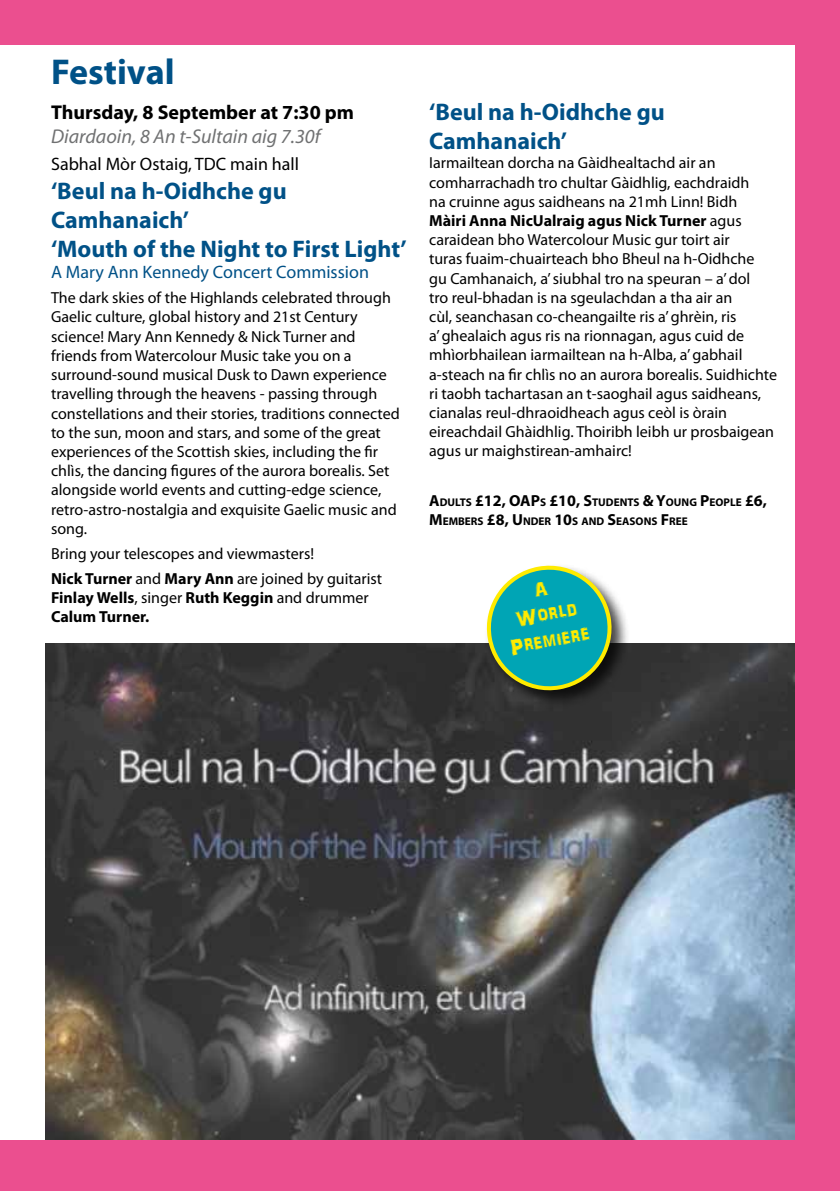
<style>
.page{position:relative;width:840px;height:1191px;background:#fff}
.page>*{position:absolute;margin:0;border:0;box-sizing:border-box;transform-origin:0 0}
.t1{font:700 36px "Myriad Pro";color:#005187}
.t2{font:700 24px/28.8px "Myriad Pro";color:#005187}
.t3{font:22px/26.4px "ARDARLING";color:#ffeb00;text-align:center}
.t4{font:italic 20px "Myriad Pro";color:#707172}
.t5{font:700 20px "Myriad Pro";color:#000}
.t6{font:18px "Myriad Pro";color:#005187}
.t7{font:18px "Myriad Pro";color:#000}
.t8{font:16px/19.2px "Myriad Pro";color:#000}
.t9{font:700 16px/19.2px "Myriad Pro";color:#000}
.t10{font:700 11.2px/19.2px "Myriad Pro";color:#000}
.s1{font-weight:700}
.s2{font-weight:400}
.s3{font-size:16px}
</style>
<div class="page">
<div style="left:0;top:0;width:839px;height:1191px;background:#eb4f8f"></div>
<div style="left:0;top:45px;width:794px;height:1095px;background:#fff"></div>
<img style="left:45px;top:643px;width:749px;height:497px">
<div style="left:484px;top:563px;width:146px;height:146px;background:#000;opacity:.75"></div>
<svg style="left:484px;top:563px;width:130px;height:130px;background:#3ea59a"></svg>
<h1 class="t1" style="left:51px;top:48px;width:125px">Festival</h1>
<p class="t5" style="left:51px;top:99px;width:304px">Thursday, 8 September at 7:30 pm</p>
<p class="t4" style="left:51px;top:124px;width:271px">Diardaoin, 8 An t-Sultain aig 7.30f</p>
<p class="t7" style="left:51px;top:153px;width:249px">Sabhal Mòr Ostaig, TDC main hall</p>
<h2 class="t2" style="left:51px;top:176px;width:357px">‘Beul na h-Oidhche gu<br>Camhanaich’<br>‘Mouth of the Night to First Light’</h2>
<p class="t6" style="left:51px;top:261px;width:319px">A Mary Ann Kennedy Concert Commission</p>
<p class="t8" style="left:51px;top:288px;width:350px">The dark skies of the Highlands celebrated through Gaelic culture, global history and 21st Century science! Mary Ann Kennedy &amp; Nick Turner and friends from Watercolour Music take you on a surround-sound musical Dusk to Dawn experience travelling through the heavens - passing through constellations and their stories, traditions connected to the sun, moon and stars, and some of the great experiences of the Scottish skies, including the fir chlìs, the dancing figures of the aurora borealis. Set alongside world events and cutting-edge science, retro-astro-nostalgia and exquisite Gaelic music and song.</p>
<p class="t8" style="left:51px;top:540px;width:332px;line-height:24.8px">Bring your telescopes and viewmasters!<br><span class="s1">Nick Turner</span> and <span class="s1">Mary Ann</span> are joined by guitarist</p>
<p class="t9" style="left:51px;top:587px;width:319px">Finlay Wells<span class="s2">, singer</span> Ruth Keggin <span class="s2">and drummer<br></span>Calum Turner.</p>
<h2 class="t2" style="left:429px;top:97px;width:237px">‘Beul na h-Oidhche gu<br>Camhanaich’</h2>
<p class="t8" style="left:429px;top:153px;width:349px">Iarmailtean dorcha na Gàidhealtachd air an comharrachadh tro chultar Gàidhlig, eachdraidh<br>na cruinne agus saidheans na 21mh Linn! Bidh <span class="s1">Màiri Anna NicUalraig agus Nick Turner</span> agus caraidean bho Watercolour Music gur toirt air<br>turas fuaim-chuairteach bho Bheul na h-Oidhche<br>gu Camhanaich, a’ siubhal tro na speuran – a’ dol<br>tro reul-bhadan is na sgeulachdan a tha air an<br>cùl, seanchasan co-cheangailte ris a’ ghrèin, ris<br>a’ ghealaich agus ris na rionnagan, agus cuid de mhìorbhailean iarmailtean na h-Alba, a’ gabhail a-steach na fir chlìs no an aurora borealis. Suidhichte ri taobh tachartasan an t-saoghail agus saidheans, cianalas reul-dhraoidheach agus ceòl is òrain eireachdail Ghàidhlig. Thoiribh leibh ur prosbaigean agus ur maighstirean-amhairc!</p>
<p class="t10" style="left:429px;top:492px;width:339px"><span class="s3">A</span>DULTS <span class="s3">£12, OAP</span>S <span class="s3">£10, S</span>TUDENTS <span class="s3">&amp; Y</span>OUNG <span class="s3">P</span>EOPLE <span class="s3">£6,<br>M</span>EMBERS <span class="s3">£8, U</span> NDER <span class="s3">10</span>S AND <span class="s3">S</span>EASONS <span class="s3">F</span>REE</p>
<h3 class="t3" style="left:499px;top:582px;width:81px;rotate:-10deg">A<br>World<br>Premiere</h3>
</div>
